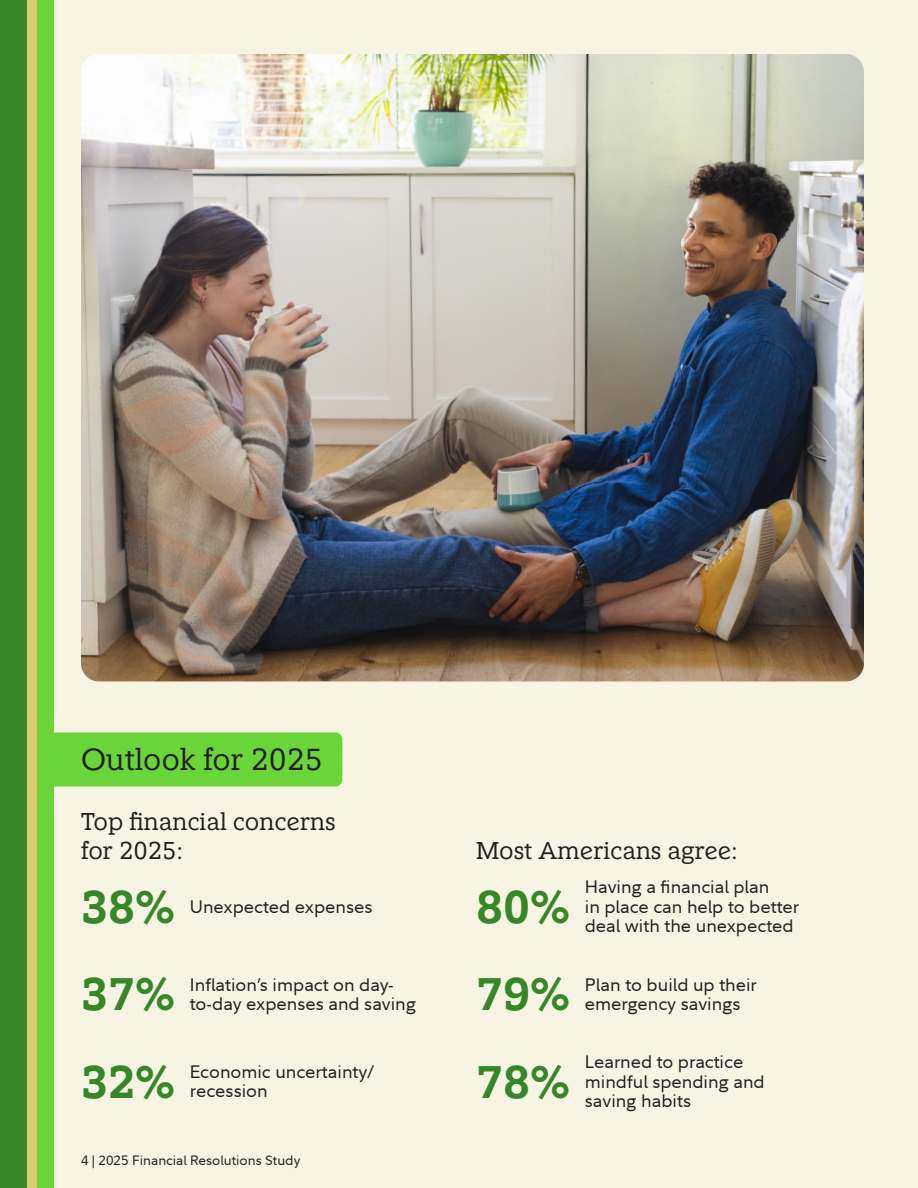
<style>
.page{position:relative;width:918px;height:1188px;background:#f7f4e4}
.page>*{position:absolute;margin:0;border:0;box-sizing:border-box;transform-origin:0 0}
.t1{font:700 45px "Fidelity Slab";color:#368727}
.t2{font:30px "Fidelity Slab";color:#231f20}
.t3{font:24px/28.8px "Fidelity Slab";color:#231f20}
.t4{font:18px/19.5px "Fidelity Sans";color:#231f20}
.t5{font:13.5px "Fidelity Sans";color:#231f20}
</style>
<div class="page">
<img style="left:81px;top:54px;width:783px;height:627px">
<div style="left:0;top:0;width:27px;height:1188px;background:#368727"></div>
<div style="left:27px;top:0;width:10px;height:1188px;background:#dbca72"></div>
<div style="left:37px;top:0;width:17px;height:1188px;background:#6ad539"></div>
<div style="left:54px;top:733px;width:288px;height:54px;background:#6ad539"></div>
<p class="t2" style="left:81px;top:741px;width:243px">Outlook for 2025</p>
<p class="t3" style="left:81px;top:808px;width:256px">Top financial concerns for 2025:</p>
<p class="t3" style="left:476px;top:836px;width:264px">Most Americans agree:</p>
<p class="t1" style="left:81px;top:879px;width:95px">38%</p>
<p class="t1" style="left:476px;top:879px;width:95px">80%</p>
<p class="t4" style="left:190px;top:897px;width:184px">Unexpected expenses</p>
<p class="t4" style="left:585px;top:877px;width:216px">Having a financial plan<br>in place can help to better deal with the unexpected</p>
<p class="t1" style="left:81px;top:966px;width:95px">37%</p>
<p class="t1" style="left:476px;top:966px;width:95px">79%</p>
<p class="t4" style="left:190px;top:974px;width:228px">Inflation’s impact on day&shy;to-day expenses and saving</p>
<p class="t4" style="left:585px;top:974px;width:173px">Plan to build up their emergency savings</p>
<p class="t4" style="left:190px;top:1062px;width:186px">Economic uncertainty/ recession</p>
<p class="t4" style="left:585px;top:1052px;width:181px">Learned to practice mindful spending and saving habits</p>
<p class="t1" style="left:81px;top:1053px;width:95px">32%</p>
<p class="t1" style="left:476px;top:1053px;width:95px">78%</p>
<p class="t5" style="left:81px;top:1151px;width:221px">4 | 2025 Financial Resolutions Study</p>
</div>
